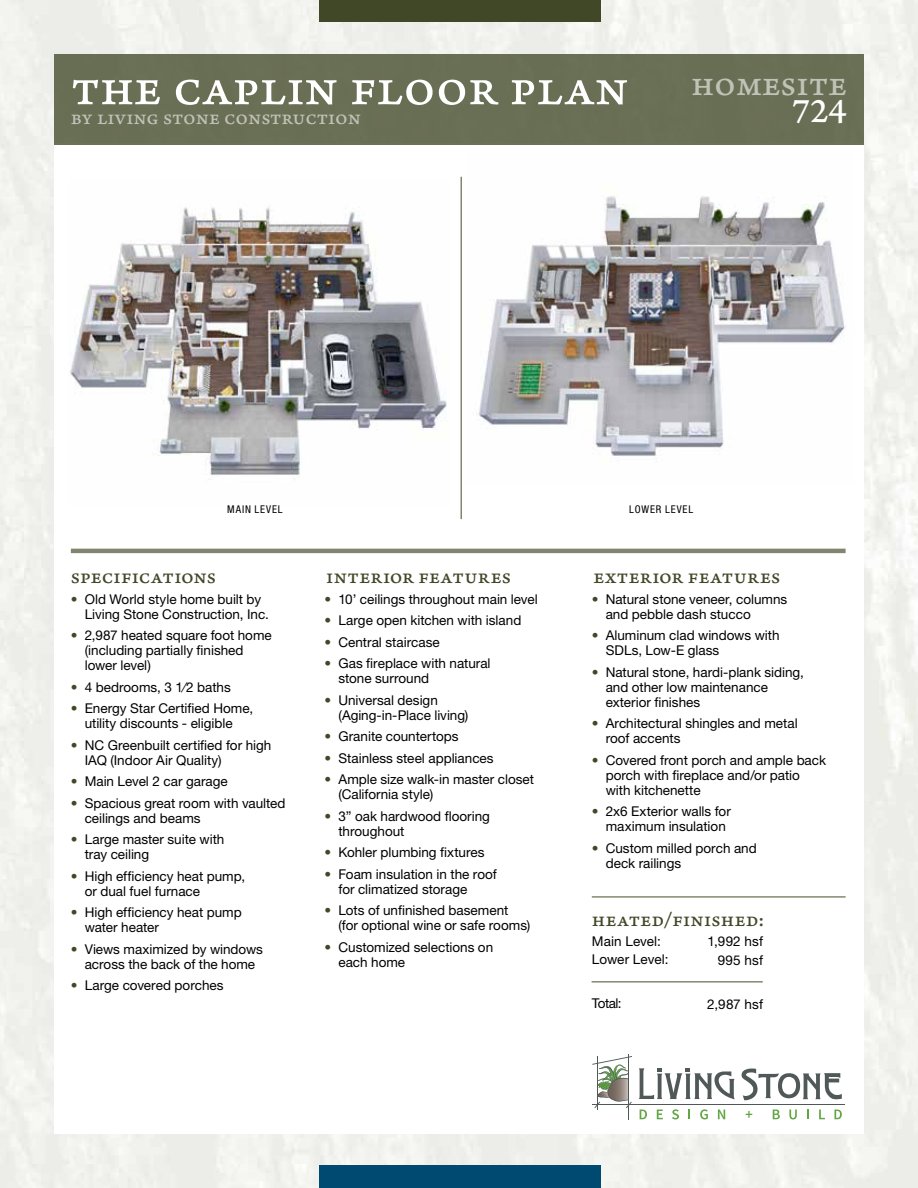
<style>
.page{position:relative;width:918px;height:1188px;background:#f0f1ec}
.page>*{position:absolute;margin:0;border:0;box-sizing:border-box;transform-origin:0 0}
.t1{font:53.85px "Arno Pro Caption";color:#fff}
.t2{font:36.3px "Arno Pro Caption";color:#c0c2b8}
.t3{font:36.3px "Arno Pro Caption";color:#fff}
.t4{font:21.15px "Arno Pro Caption";letter-spacing:.015em;color:#414827}
.t5{font:21px "Arno Pro Caption";letter-spacing:-.005em;color:#c0c2b8}
.t6{font:21px "Arno Pro Caption";letter-spacing:.02em;color:#414827}
.t7{font:13.5px/15px "Helvetica Neue LT Std";color:#000}
.t8{font:condensed 10.65px "Helvetica Neue LT Std";letter-spacing:.085em;color:#000}
.s1{color:#414827}
</style>
<div class="page">
<div style="left:319px;top:0;width:281px;height:22px;background:#414827"></div>
<div style="left:319px;top:1165px;width:281px;height:23px;background:#004a72"></div>
<div style="left:54px;top:144px;width:810px;height:990px;background:#fff"></div>
<div style="left:54px;top:54px;width:810px;height:91px;background:#696f54"></div>
<hr style="left:71px;top:549px;width:775px;height:4px;background:#818670">
<hr style="left:460px;top:177px;width:2px;height:342px;background:#414827">
<hr style="left:592px;top:896px;width:254px;height:2px;background:#414827">
<svg style="left:640px;top:1110px;width:7px;height:9px"></svg>
<svg style="left:657px;top:1110px;width:6px;height:9px"></svg>
<svg style="left:672px;top:1109px;width:7px;height:10px"></svg>
<svg style="left:700px;top:1109px;width:8px;height:10px"></svg>
<svg style="left:718px;top:1110px;width:7px;height:9px"></svg>
<svg style="left:746px;top:1111px;width:6px;height:7px"></svg>
<svg style="left:773px;top:1110px;width:7px;height:9px"></svg>
<svg style="left:789px;top:1110px;width:8px;height:9px"></svg>
<svg style="left:807px;top:1110px;width:2px;height:9px"></svg>
<svg style="left:819px;top:1110px;width:6px;height:9px"></svg>
<svg style="left:834px;top:1110px;width:8px;height:9px"></svg>
<hr style="left:592px;top:1104px;width:253px;height:1px;background:#505858">
<hr style="left:628px;top:1054px;width:1px;height:65px;background:#505858">
<hr style="left:597px;top:1056px;width:1px;height:54px;background:#505858">
<svg style="left:742px;top:1069px;width:100px;height:32px"></svg>
<svg style="left:639px;top:1068px;width:96px;height:31px"></svg>
<svg style="left:592px;top:1056px;width:40px;height:52px"></svg>
<img style="left:70px;top:207px;width:377px;height:269px">
<img style="left:476px;top:196px;width:369px;height:263px">
<hr style="left:592px;top:981px;width:171px;height:2px;background:#414827">
<h1 class="t1" style="left:71px;top:56px;width:559px">the caplin floor plan</h1>
<h3 class="t5" style="left:71px;top:105px;width:292px">by living stone construction</h3>
<h2 class="t2" style="left:691px;top:63px;width:157px">homesite</h2>
<h2 class="t3" style="left:792px;top:90px;width:56px">724</h2>
<p class="t8" style="left:227px;top:503px;width:57px">MAIN LEVEL</p>
<p class="t8" style="left:629px;top:503px;width:65px">LOWER LEVEL</p>
<h3 class="t4" style="left:71px;top:564px;width:147px">specifications</h3>
<h3 class="t4" style="left:326px;top:564px;width:187px">interior features</h3>
<h3 class="t4" style="left:593px;top:564px;width:189px">exterior features</h3>
<p class="t7" style="left:85px;top:591px;width:186px;text-indent:-14px"><span class="s1">•</span> Old World style home built by<br>Living Stone Construction, Inc.</p>
<p class="t7" style="left:85px;top:628px;width:189px;text-indent:-14px"><span class="s1">•</span> 2,987 heated square foot home (including partially finished lower level)</p>
<p class="t7" style="left:71px;top:679px;width:161px"><span class="s1">•</span> 4 bedrooms, 3 1⁄2 baths</p>
<p class="t7" style="left:71px;top:701px;width:184px;text-align:center"><span class="s1">•</span> Energy Star Certified Home, utility discounts - eligible</p>
<p class="t7" style="left:85px;top:737px;width:188px;text-indent:-14px"><span class="s1">•</span> NC Greenbuilt certified for high<br>IAQ (Indoor Air Quality)</p>
<p class="t7" style="left:71px;top:774px;width:158px"><span class="s1">•</span> Main Level 2 car garage</p>
<p class="t7" style="left:85px;top:795px;width:202px;text-indent:-14px"><span class="s1">•</span> Spacious great room with vaulted ceilings and beams</p>
<p class="t7" style="left:85px;top:832px;width:141px;text-indent:-14px"><span class="s1">•</span> Large master suite with tray ceiling</p>
<p class="t7" style="left:85px;top:868px;width:162px;text-indent:-14px"><span class="s1">•</span> High efficiency heat pump, or dual fuel furnace</p>
<p class="t7" style="left:85px;top:905px;width:159px;text-indent:-14px"><span class="s1">•</span> High efficiency heat pump water heater</p>
<p class="t7" style="left:71px;top:941px;width:194px;text-align:center"><span class="s1">•</span> Views maximized by windows across the back of the home</p>
<p class="t7" style="left:71px;top:978px;width:154px"><span class="s1">•</span> Large covered porches</p>
<p class="t7" style="left:325px;top:591px;width:215px"><span class="s1">•</span> 10’ ceilings throughout main level</p>
<p class="t7" style="left:325px;top:613px;width:198px"><span class="s1">•</span> Large open kitchen with island</p>
<p class="t7" style="left:325px;top:634px;width:117px"><span class="s1">•</span> Central staircase</p>
<p class="t7" style="left:338px;top:656px;width:154px;text-indent:-14px"><span class="s1">•</span> Gas fireplace with natural stone surround</p>
<p class="t7" style="left:338px;top:692px;width:131px;text-indent:-14px"><span class="s1">•</span> Universal design (Aging-in-Place living)</p>
<p class="t7" style="left:325px;top:729px;width:135px"><span class="s1">•</span> Granite countertops</p>
<p class="t7" style="left:325px;top:750px;width:171px"><span class="s1">•</span> Stainless steel appliances</p>
<p class="t7" style="left:338px;top:772px;width:197px;text-indent:-14px"><span class="s1">•</span> Ample size walk-in master closet (California style)</p>
<p class="t7" style="left:338px;top:808px;width:153px;text-indent:-14px"><span class="s1">•</span> 3” oak hardwood flooring throughout</p>
<p class="t7" style="left:325px;top:845px;width:161px"><span class="s1">•</span> Kohler plumbing fixtures</p>
<p class="t7" style="left:338px;top:866px;width:160px;text-indent:-14px"><span class="s1">•</span> Foam insulation in the roof for climatized storage</p>
<p class="t7" style="left:338px;top:903px;width:193px;text-indent:-14px"><span class="s1">•</span> Lots of unfinished basement (for optional wine or safe rooms)</p>
<p class="t7" style="left:338px;top:939px;width:156px;text-indent:-14px"><span class="s1">•</span> Customized selections on each home</p>
<p class="t7" style="left:606px;top:591px;width:183px;text-indent:-14px"><span class="s1">•</span> Natural stone veneer, columns and pebble dash stucco</p>
<p class="t7" style="left:606px;top:628px;width:175px;text-indent:-14px"><span class="s1">•</span> Aluminum clad windows with<br>SDLs, Low-E glass</p>
<p class="t7" style="left:606px;top:664px;width:200px;text-indent:-14px"><span class="s1">•</span> Natural stone, hardi-plank siding, and other low maintenance exterior finishes</p>
<p class="t7" style="left:606px;top:716px;width:194px;text-indent:-14px"><span class="s1">•</span> Architectural shingles and metal roof accents</p>
<p class="t7" style="left:606px;top:752px;width:222px;text-indent:-14px"><span class="s1">•</span> Covered front porch and ample back porch with fireplace and/or patio with kitchenette</p>
<p class="t7" style="left:606px;top:804px;width:127px;text-indent:-14px"><span class="s1">•</span> 2x6 Exterior walls for maximum insulation</p>
<p class="t7" style="left:606px;top:840px;width:153px;text-indent:-14px"><span class="s1">•</span> Custom milled porch and deck railings</p>
<h3 class="t6" style="left:592px;top:908px;width:174px">heated/finished:</h3>
<p class="t7" style="left:592px;top:931px;width:78px;line-height:18.6px">Main Level:<br>Lower Level:</p>
<p class="t7" style="left:592px;top:995px;width:31px">Total:</p>
<p class="t7" style="left:707px;top:932px;width:57px;line-height:18.6px;text-align:right">1,992 hsf<br>995 hsf</p>
<p class="t7" style="left:707px;top:996px;width:57px">2,987 hsf</p>
</div>
